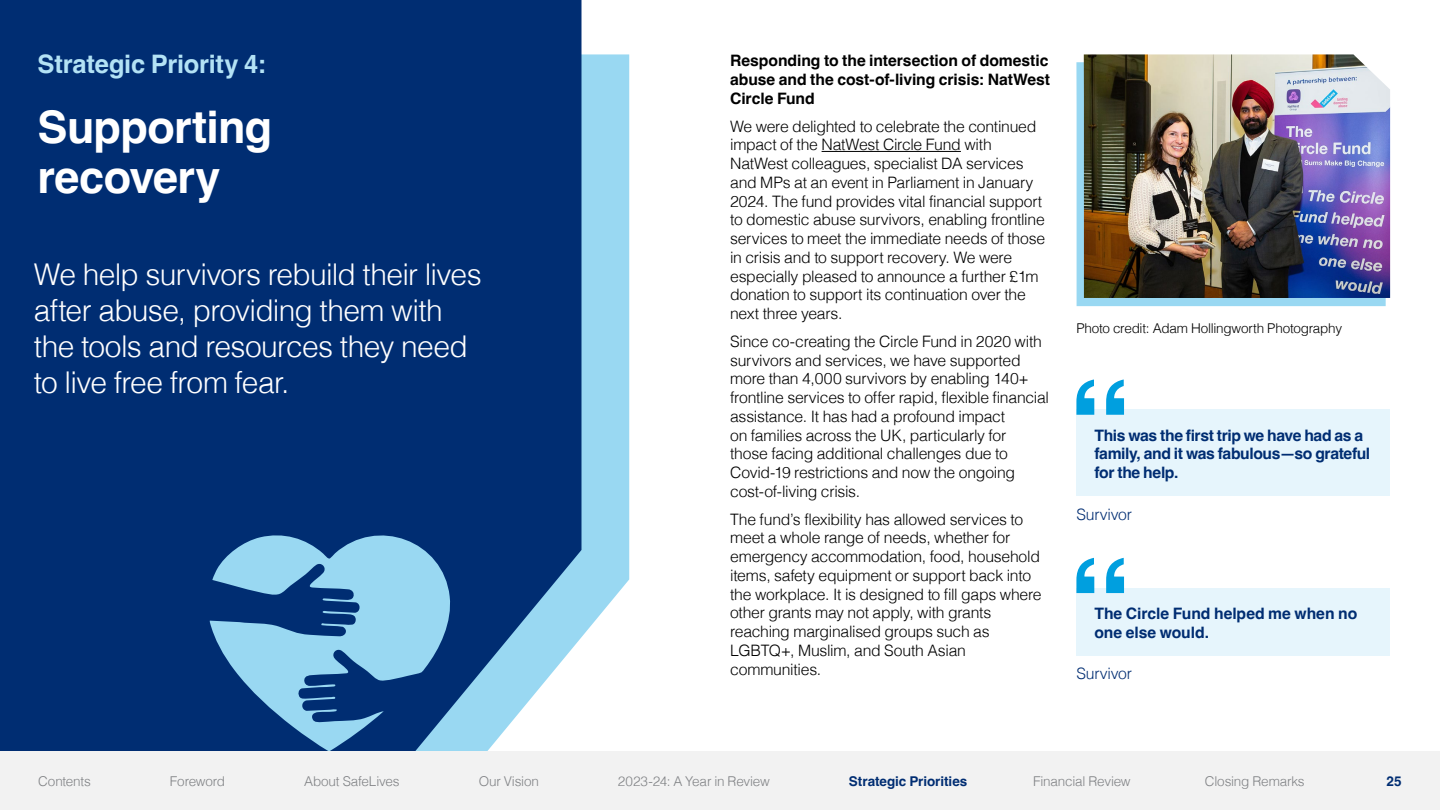
<style>
.page{position:relative;width:1440px;height:810px;background:#fff}
.page>*{position:absolute;margin:0;border:0;box-sizing:border-box;transform-origin:0 0}
.Headline_1{font:700 45px/50.2px "Helvetica";letter-spacing:-.015em;color:#fff}
.Intro_text_40pt{font:300 30px/36px "Helvetica";letter-spacing:-.02em;color:#fff}
.Headline_1-2{font:700 25.5px "Helvetica";letter-spacing:-.01em;color:#b3e2f5}
.Body{font:300 15.75px/18.8px "Helvetica";letter-spacing:-.015em;color:#000}
.Body_subheading{font:700 15.75px/18.8px "Helvetica";letter-spacing:-.005em;color:#000;text-align:justify}
.Pull_quote_attribute{font:700 15.75px/18.8px "Helvetica";letter-spacing:-.025em;color:#002d72}
.Pull_quote_attribute-2{font:700 15.75px/18.8px "Helvetica";letter-spacing:-.005em;color:#002d72}
.Pull_quote_attribute-3{font:300 15.75px "Helvetica";letter-spacing:-.015em;color:#002d72}
.t1{font:300 13.5px "Helvetica";letter-spacing:-.015em;color:#808285}
.Body-2{font:300 13.5px "Helvetica";letter-spacing:-.02em;color:#000}
.Body-3{font:700 13.5px "Helvetica";letter-spacing:-.005em;color:#002d72}
</style>
<div class="page">
<svg style="left:582px;top:54px;width:47px;height:698px;fill:#99d8f2"></svg>
<div style="left:0;top:0;width:582px;height:752px;background:#002d72"></div>
<svg style="left:1076px;top:62px;width:310px;height:244px;background:#9bd8f1"></svg>
<img style="left:1084px;top:54px;width:306px;height:244px">
<hr style="left:822px;top:151px;width:139px;height:1px;background:#000">
<svg style="left:210px;top:516px;width:242px;height:235px;background:#4a80b0"></svg>
<div style="left:1076px;top:588px;width:314px;height:68px;background:#e6f5fc"></div>
<svg style="left:1076px;top:558px;width:48px;height:35px"></svg>
<div style="left:1076px;top:410px;width:314px;height:86px;background:#e6f5fc"></div>
<svg style="left:1076px;top:379px;width:48px;height:36px"></svg>
<div style="left:0;top:752px;width:1440px;height:58px;background:#f2f2f2"></div>
<p class="Headline_1-2" style="left:38px;top:49px;width:230px">Strategic Priority 4:</p>
<p class="Headline_1" style="left:38px;top:107px;width:236px">Supporting recovery</p>
<p class="Intro_text_40pt" style="left:34px;top:254px;width:449px">We help survivors rebuild their lives after abuse, providing them with the tools and resources they need to live free from fear.</p>
<p class="Body_subheading" style="left:730px;top:53px;width:321px">Responding to the intersection of domestic abuse and the cost-of-living crisis: NatWest Circle Fund</p>
<p class="Body" style="left:730px;top:115px;width:317px">We were delighted to celebrate the continued impact of the NatWest Circle Fund with NatWest colleagues, specialist DA services and MPs at an event in Parliament in January 2024. The fund provides vital financial support to domestic abuse survivors, enabling frontline services to meet the immediate needs of those in crisis and to support recovery. We were especially pleased to announce a further £1m donation to support its continuation over the next three years.</p>
<p class="Body" style="left:730px;top:331px;width:320px">Since co-creating the Circle Fund in 2020 with survivors and services, we have supported more than 4,000 survivors by enabling 140+ frontline services to offer rapid, flexible financial assistance. It has had a profound impact<br>on families across the UK, particularly for<br>those facing additional challenges due to Covid-19 restrictions and now the ongoing cost-of-living crisis.</p>
<p class="Body" style="left:730px;top:508px;width:313px">The fund’s flexibility has allowed services to meet a whole range of needs, whether for emergency accommodation, food, household items, safety equipment or support back into the workplace. It is designed to fill gaps where other grants may not apply, with grants reaching marginalised groups such as LGBTQ+, Muslim, and South Asian communities.</p>
<p class="Body-2" style="left:1076px;top:317px;width:267px">Photo credit: Adam Hollingworth Photography</p>
<p class="Pull_quote_attribute" style="left:1094px;top:427px;width:277px">This was the first trip we have had as a family, and it was fabulous—so grateful for the help.</p>
<p class="Pull_quote_attribute-3" style="left:1076px;top:501px;width:57px">Survivor</p>
<p class="Pull_quote_attribute-2" style="left:1094px;top:606px;width:264px">The Circle Fund helped me when no one else would.</p>
<p class="Pull_quote_attribute-3" style="left:1076px;top:660px;width:57px">Survivor</p>
<p class="t1" style="left:38px;top:770px;width:54px">Contents</p>
<p class="t1" style="left:170px;top:770px;width:57px">Foreword</p>
<p class="t1" style="left:304px;top:770px;width:97px">About SafeLives</p>
<p class="t1" style="left:479px;top:770px;width:62px">Our Vision</p>
<p class="t1" style="left:618px;top:770px;width:153px">2023-24: A Year in Review</p>
<p class="Body-3" style="left:849px;top:773px;width:120px">Strategic Priorities</p>
<p class="t1" style="left:1033px;top:770px;width:99px">Financial Review</p>
<p class="t1" style="left:1205px;top:770px;width:101px">Closing Remarks</p>
<p class="Body-3" style="left:1387px;top:773px;width:17px">25</p>
</div>
